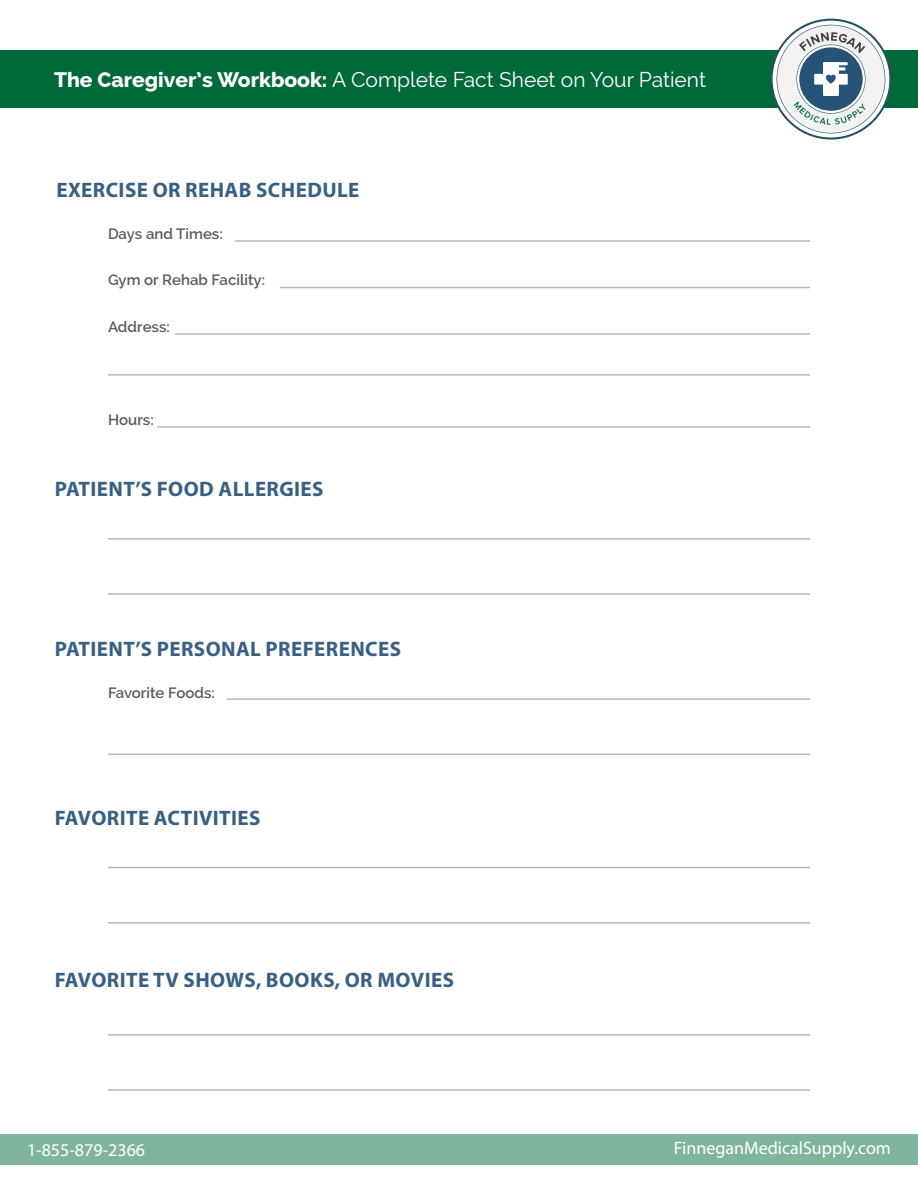
<style>
.page{position:relative;width:918px;height:1188px;background:#fff}
.page>*{position:absolute;margin:0;border:0;box-sizing:border-box;transform-origin:0 0}
.Heading_1{font:700 21px "Myriad Pro";letter-spacing:.02em;color:#396083}
.Page_Heading{font:21px "Raleway";color:#fff}
.t1{font:18px "Myriad Pro";color:#fff}
.Paragraph_Check_List{font:600 15px "Raleway";color:#5b5a59}
.s1{font-weight:800}
</style>
<div class="page">
<div style="left:0;top:1134px;width:918px;height:31px;background:#80b49c"></div>
<div style="left:0;top:50px;width:918px;height:58px;background:#006938"></div>
<svg style="left:771px;top:19px;width:120px;height:121px"></svg>
<hr style="left:108px;top:538px;width:702px;height:2px;background:#b8b8b8">
<hr style="left:227px;top:698px;width:583px;height:2px;background:#b8b8b8">
<hr style="left:108px;top:867px;width:702px;height:1px;background:#b8b8b8">
<hr style="left:108px;top:1034px;width:702px;height:2px;background:#b8b8b8">
<hr style="left:108px;top:593px;width:702px;height:2px;background:#b8b8b8">
<hr style="left:108px;top:754px;width:702px;height:1px;background:#b8b8b8">
<hr style="left:108px;top:922px;width:702px;height:2px;background:#b8b8b8">
<hr style="left:108px;top:1089px;width:702px;height:2px;background:#b8b8b8">
<hr style="left:235px;top:240px;width:575px;height:2px;background:#b8b8b8">
<hr style="left:280px;top:287px;width:530px;height:1px;background:#b8b8b8">
<hr style="left:175px;top:333px;width:635px;height:2px;background:#b8b8b8">
<hr style="left:108px;top:374px;width:702px;height:2px;background:#b8b8b8">
<hr style="left:157px;top:426px;width:653px;height:2px;background:#b8b8b8">
<p class="Page_Heading" style="left:54px;top:67px;width:653px"><span class="s1">The Caregiver’s Workbook:</span> A Complete Fact Sheet on Your Patient</p>
<p class="Heading_1" style="left:56px;top:176px;width:305px">EXERCISE OR REHAB SCHEDULE</p>
<p class="Paragraph_Check_List" style="left:108px;top:225px;width:116px">Days and Times:</p>
<p class="Paragraph_Check_List" style="left:108px;top:271px;width:159px">Gym or Rehab Facility:</p>
<p class="Paragraph_Check_List" style="left:108px;top:318px;width:64px">Address:</p>
<p class="Paragraph_Check_List" style="left:108px;top:411px;width:47px">Hours:</p>
<p class="Heading_1" style="left:55px;top:475px;width:270px">PATIENT’S FOOD ALLERGIES</p>
<p class="Heading_1" style="left:55px;top:635px;width:348px">PATIENT’S PERSONAL PREFERENCES</p>
<p class="Paragraph_Check_List" style="left:108px;top:684px;width:108px">Favorite Foods:</p>
<p class="Heading_1" style="left:55px;top:804px;width:207px">FAVORITE ACTIVITIES</p>
<p class="Heading_1" style="left:55px;top:966px;width:401px">FAVORITE TV SHOWS, BOOKS, OR MOVIES</p>
<p class="t1" style="left:27px;top:1138px;width:120px">1-855-879-2366</p>
<p class="t1" style="left:674px;top:1137px;width:219px">FinneganMedicalSupply.com</p>
</div>
